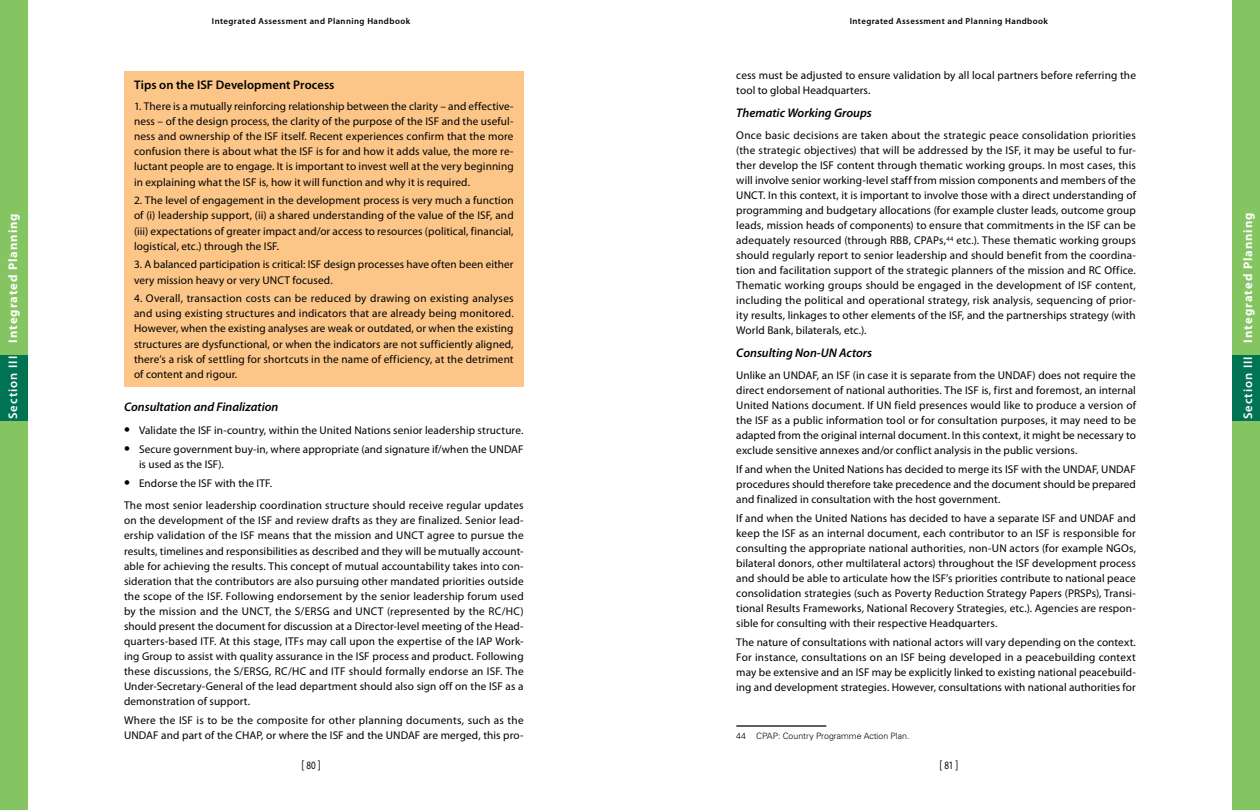
<style>
.page{position:relative;width:1260px;height:810px;background:#fff}
.page>*{position:absolute;margin:0;border:0;box-sizing:border-box;transform-origin:0 0}
.t1{font:italic 600 12.5px "Myriad Pro";color:#000}
.t2{font:700 12.5px "Myriad Pro";letter-spacing:.08em;color:#fff}
.t3{font:600 12.5px "Myriad Pro";letter-spacing:.005em;color:#000}
.t4{font:12.5px "Myriad Pro";color:#000;scale:.8 1}
.t5{font:11.25px/15px "Myriad Pro";letter-spacing:.01em;color:#000;text-align:justify}
.t6{font:600 8.75px "Myriad Pro";letter-spacing:.05em;color:#000}
.t7{font:300 8.75px "Univers LT Std";color:#000}
.s1{font-weight:700;font-size:17.5px}
.s2{font-weight:600}
.s3{font-size:11.25px}
</style>
<div class="page">
<div style="left:0;top:0;width:28px;height:810px;background:#84c561"></div>
<div style="left:1232px;top:0;width:28px;height:810px;background:#84c561"></div>
<div style="left:0;top:355px;width:28px;height:65px;background:#007353"></div>
<div style="left:1232px;top:355px;width:28px;height:65px;background:#007353"></div>
<div style="left:124px;top:71px;width:400px;height:316px;background:#fdc689"></div>
<hr style="left:736px;top:725px;width:90px;height:2px;background:#000">
<p class="t6" style="left:212px;top:16px;width:200px">Integrated Assessment and Planning Handbook</p>
<p class="t6" style="left:850px;top:16px;width:200px">Integrated Assessment and Planning Handbook</p>
<p class="t5" style="left:736px;top:68px;width:401px">cess must be adjusted to ensure validation by all local partners before referring the tool to global Headquarters.</p>
<p class="t1" style="left:736px;top:105px;width:137px">Thematic Working Groups</p>
<p class="t5" style="left:736px;top:128px;width:401px">Once basic decisions are taken about the strategic peace consolidation priorities (the strategic objectives) that will be addressed by the ISF, it may be useful to fur&shy;ther develop the ISF content through thematic working groups. In most cases, this will involve senior working-level staff from mission components and members of the UNCT. In this context, it is important to involve those with a direct understanding of programming and budgetary allocations (for example cluster leads, outcome group leads, mission heads of components) to ensure that commitments in the ISF can be adequately resourced (through RBB, CPAPs,<sup>44</sup> etc.). These thematic working groups should regularly report to senior leadership and should benefit from the coordina&shy;tion and facilitation support of the strategic planners of the mission and RC Office.<br>Thematic working groups should be engaged in the development of ISF content, including the political and operational strategy, risk analysis, sequencing of prior&shy;ity results, linkages to other elements of the ISF, and the partnerships strategy (with World Bank, bilaterals, etc.).</p>
<p class="t1" style="left:736px;top:345px;width:137px">Consulting Non-UN Actors</p>
<p class="t5" style="left:736px;top:368px;width:401px">Unlike an UNDAF, an ISF (in case it is separate from the UNDAF) does not require the direct endorsement of national authorities. The ISF is, first and foremost, an internal United Nations document. If UN field presences would like to produce a version of the ISF as a public information tool or for consultation purposes, it may need to be adapted from the original internal document. In this context, it might be necessary to exclude sensitive annexes and/or conflict analysis in the public versions.</p>
<p class="t5" style="left:736px;top:462px;width:401px">If and when the United Nations has decided to merge its ISF with the UNDAF, UNDAF procedures should therefore take precedence and the document should be prepared and finalized in consultation with the host government.</p>
<p class="t5" style="left:736px;top:510px;width:401px">If and when the United Nations has decided to have a separate ISF and UNDAF and keep the ISF as an internal document, each contributor to an ISF is responsible for consulting the appropriate national authorities, non-UN actors (for example NGOs, bilateral donors, other multilateral actors) throughout the ISF development process and should be able to articulate how the ISF’s priorities contribute to national peace consolidation strategies (such as Poverty Reduction Strategy Papers (PRSPs), Transi&shy;tional Results Frameworks, National Recovery Strategies, etc.). Agencies are respon&shy;sible for consulting with their respective Headquarters.</p>
<p class="t5" style="left:736px;top:634px;width:401px">The nature of consultations with national actors will vary depending on the context.<br>For instance, consultations on an ISF being developed in a peacebuilding context may be extensive and an ISF may be explicitly linked to existing national peacebuild&shy;ing and development strategies. However, consultations with national authorities for</p>
<p class="t7" style="left:736px;top:731px;width:175px">44 CPAP: Country Programme Action Plan.</p>
<p class="t3" style="left:134px;top:77px;width:202px">Tips on the ISF Development Process</p>
<p class="t5" style="left:134px;top:99px;width:381px">1. There is a mutually reinforcing relationship between the clarity – and effective&shy;ness – of the design process, the clarity of the purpose of the ISF and the useful&shy;ness and ownership of the ISF itself. Recent experiences confirm that the more confusion there is about what the ISF is for and how it adds value, the more re&shy;luctant people are to engage. It is important to invest well at the very beginning in explaining what the ISF is, how it will function and why it is required.</p>
<p class="t5" style="left:134px;top:193px;width:381px">2. The level of engagement in the development process is very much a function of (i) leadership support, (ii) a shared understanding of the value of the ISF, and (iii) expectations of greater impact and/or access to resources (political, financial, logistical, etc.) through the ISF.</p>
<p class="t5" style="left:134px;top:257px;width:381px">3. A balanced participation is critical: ISF design processes have often been either very mission heavy or very UNCT focused.</p>
<p class="t5" style="left:134px;top:291px;width:381px">4. Overall, transaction costs can be reduced by drawing on existing analyses and using existing structures and indicators that are already being monitored.<br>However, when the existing analyses are weak or outdated, or when the existing structures are dysfunctional, or when the indicators are not sufficiently aligned, there’s a risk of settling for shortcuts in the name of efficiency, at the detriment of content and rigour.</p>
<p class="t1" style="left:124px;top:399px;width:156px">Consultation and Finalization</p>
<p class="t5" style="left:124px;top:423px;width:401px"><span class="s1">•</span> Validate the ISF in-country, within the United Nations senior leadership structure.</p>
<p class="t5" style="left:139px;top:441px;width:386px;text-indent:-15px"><span class="s1">•</span> Secure government buy-in, where appropriate (and signature if/when the UNDAF is used as the ISF).</p>
<p class="t5" style="left:124px;top:471px;width:401px;line-height:22.6px"><span class="s1">•</span> Endorse the ISF with the ITF.<br>The most senior leadership coordination structure should receive regular updates</p>
<p class="t5" style="left:124px;top:513px;width:401px">on the development of the ISF and review drafts as they are finalized. Senior lead&shy;ership validation of the ISF means that the mission and UNCT agree to pursue the results, timelines and responsibilities as described and they will be mutually account&shy;able for achieving the results. This concept of mutual accountability takes into con&shy;sideration that the contributors are also pursuing other mandated priorities outside the scope of the ISF. Following endorsement by the senior leadership forum used by the mission and the UNCT, the S/ERSG and UNCT (represented by the RC/HC) should present the document for discussion at a Director-level meeting of the Head&shy;quarters-based ITF. At this stage, ITFs may call upon the expertise of the IAP Work&shy;ing Group to assist with quality assurance in the ISF process and product. Following these discussions, the S/ERSG, RC/HC and ITF should formally endorse an ISF. The Under-Secretary-General of the lead department should also sign off on the ISF as a demonstration of support.</p>
<p class="t5" style="left:124px;top:713px;width:401px">Where the ISF is to be the composite for other planning documents, such as the<br>UNDAF and part of the CHAP, or where the ISF and the UNDAF are merged, this pro-</p>
<p class="t2" style="left:5px;top:419px;width:208px;rotate:-90deg"><span class="s2">Section III</span> Integrated Planning</p>
<p class="t2" style="left:1240px;top:419px;width:209px;rotate:-90deg"><span class="s2">Section III</span> Integrated Planning</p>
<p class="t4" style="left:301px;top:757px;width:26px">[ <span class="s3">80</span> ]</p>
<p class="t4" style="left:939px;top:757px;width:25px">[ <span class="s3">81</span> ]</p>
</div>
